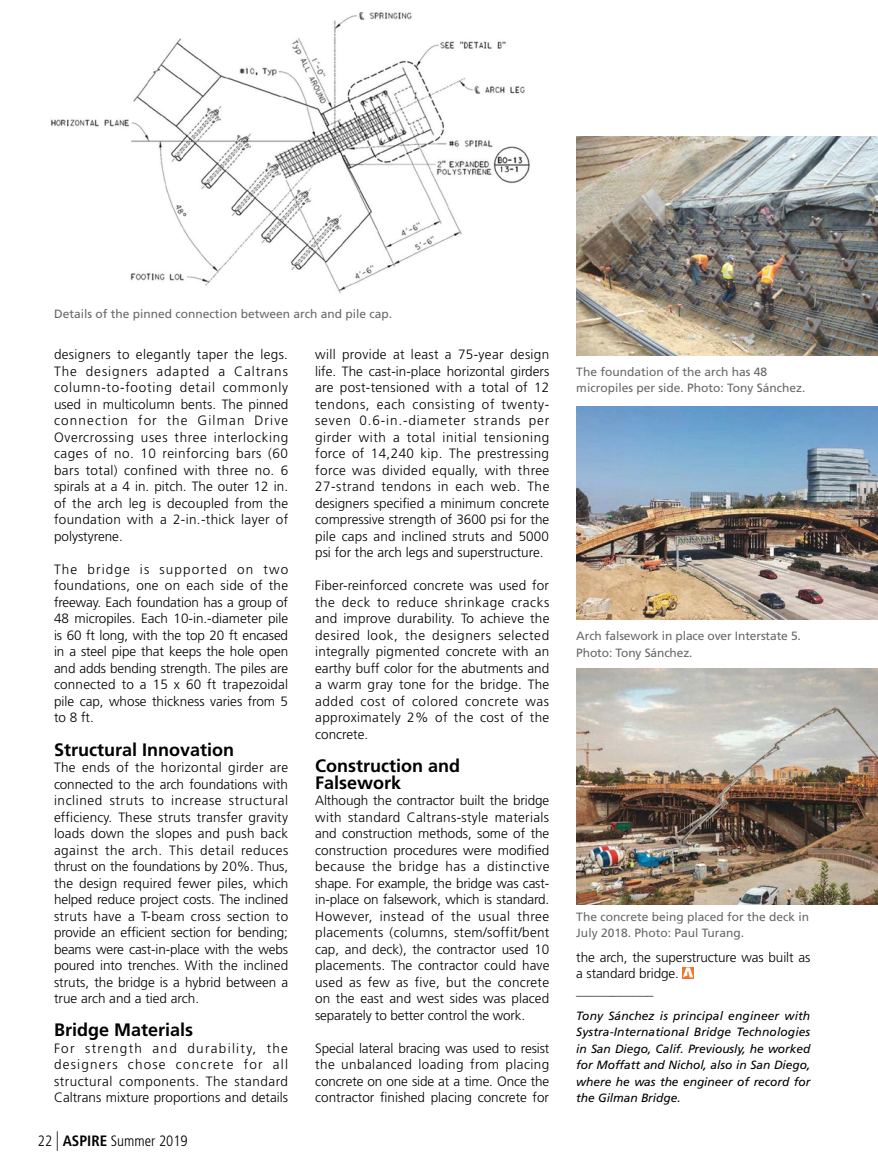
<style>
.page{position:relative;width:878px;height:1175px;background:#fff}
.page>*{position:absolute;margin:0;border:0;box-sizing:border-box;transform-origin:0 0}
.t1{font:700 18px/16.5px "Frutiger LT Std";color:#000}
.t2{font:300 condensed 15px "Frutiger LT Std";color:#000}
.t3{font:300 13.5px/16.5px "Frutiger LT Std";color:#000;text-align:justify}
.t4{font:12px/16.5px "Frutiger LT Std";color:#66696c}
.t5{font:italic 12px/16.5px "Frutiger LT Std";letter-spacing:-.005em;color:#000;text-align:justify}
.t6{font:12px "Frutiger LT Std";color:#000}
.s1{font-size:19.5px}
.s2{font-weight:700}
</style>
<div class="page">
<img style="left:576px;top:668px;width:302px;height:236px">
<img style="left:576px;top:406px;width:302px;height:213px">
<img style="left:576px;top:136px;width:302px;height:220px">
<img style="left:51px;top:12px;width:479px;height:281px">
<svg style="left:682px;top:967px;width:12px;height:11px"></svg>
<svg style="left:683px;top:967px;width:10px;height:10px"></svg>
<p class="t4" style="left:54px;top:307px;width:340px">Details of the pinned connection between arch and pile cap.</p>
<p class="t3" style="left:54px;top:347px;width:236px">designers to elegantly taper the legs.<br>The designers adapted a Caltrans column-to-footing detail commonly used in multicolumn bents. The pinned connection for the Gilman Drive Overcrossing uses three interlocking cages of no. 10 reinforcing bars (60 bars total) confined with three no. 6 spirals at a 4 in. pitch. The outer 12 in. of the arch leg is decoupled from the foundation with a 2-in.-thick layer of polystyrene.</p>
<p class="t3" style="left:54px;top:562px;width:236px">The bridge is supported on two foundations, one on each side of the freeway. Each foundation has a group of 48 micropiles. Each 10-in.-diameter pile is 60 ft long, with the top 20 ft encased in a steel pipe that keeps the hole open and adds bending strength. The piles are connected to a 15 x 60 ft trapezoidal pile cap, whose thickness varies from 5 to 8 ft.</p>
<h1 class="t1" style="left:54px;top:742px;width:182px">Structural Innovation</h1>
<p class="t3" style="left:54px;top:760px;width:236px">The ends of the horizontal girder are connected to the arch foundations with inclined struts to increase structural efficiency. These struts transfer gravity loads down the slopes and push back against the arch. This detail reduces thrust on the foundations by 20%. Thus, the design required fewer piles, which helped reduce project costs. The inclined struts have a T-beam cross section to provide an efficient section for bending; beams were cast-in-place with the webs poured into trenches. With the inclined struts, the bridge is a hybrid between a true arch and a tied arch.</p>
<h1 class="t1" style="left:54px;top:1023px;width:141px">Bridge Materials</h1>
<p class="t3" style="left:54px;top:1040px;width:235px">For strength and durability, the designers chose concrete for all structural components. The standard Caltrans mixture proportions and details</p>
<p class="t2" style="left:38px;top:1134px;width:151px">22 <span class="s1">|</span> <span class="s2">ASPIRE</span> Summer 2019</p>
<p class="t3" style="left:315px;top:347px;width:236px">will provide at least a 75-year design life. The cast-in-place horizontal girders are post-tensioned with a total of 12 tendons, each consisting of twenty&shy;seven 0.6-in.-diameter strands per girder with a total initial tensioning force of 14,240 kip. The prestressing force was divided equally, with three 27-strand tendons in each web. The designers specified a minimum concrete compressive strength of 3600 psi for the pile caps and inclined struts and 5000 psi for the arch legs and superstructure.</p>
<p class="t3" style="left:315px;top:578px;width:236px">Fiber-reinforced concrete was used for the deck to reduce shrinkage cracks and improve durability. To achieve the desired look, the designers selected integrally pigmented concrete with an earthy buff color for the abutments and a warm gray tone for the bridge. The added cost of colored concrete was approximately 2% of the cost of the concrete.</p>
<h1 class="t1" style="left:315px;top:759px;width:146px">Construction and<br>Falsework</h1>
<p class="t3" style="left:315px;top:793px;width:236px">Although the contractor built the bridge with standard Caltrans-style materials and construction methods, some of the construction procedures were modified because the bridge has a distinctive shape. For example, the bridge was cast&shy;in-place on falsework, which is standard.<br>However, instead of the usual three placements (columns, stem/soffit/bent cap, and deck), the contractor used 10 placements. The contractor could have used as few as five, but the concrete on the east and west sides was placed separately to better control the work.</p>
<p class="t3" style="left:315px;top:1040px;width:236px">Special lateral bracing was used to resist the unbalanced loading from placing concrete on one side at a time. Once the contractor finished placing concrete for</p>
<p class="t4" style="left:576px;top:364px;width:231px">The foundation of the arch has 48 micropiles per side. Photo: Tony Sánchez.</p>
<p class="t4" style="left:576px;top:628px;width:226px">Arch falsework in place over Interstate 5.<br>Photo: Tony Sánchez.</p>
<p class="t4" style="left:576px;top:909px;width:234px">The concrete being placed for the deck in<br>July 2018. Photo: Paul Turang.</p>
<p class="t3" style="left:576px;top:950px;width:235px">the arch, the superstructure was built as a standard bridge.</p>
<p class="t6" style="left:576px;top:985px;width:79px">_____________</p>
<p class="t5" style="left:576px;top:1008px;width:236px">Tony Sánchez is principal engineer with Systra-International Bridge Technologies in San Diego, Calif. Previously, he worked for Moffatt and Nichol, also in San Diego, where he was the engineer of record for the Gilman Bridge.</p>
</div>
